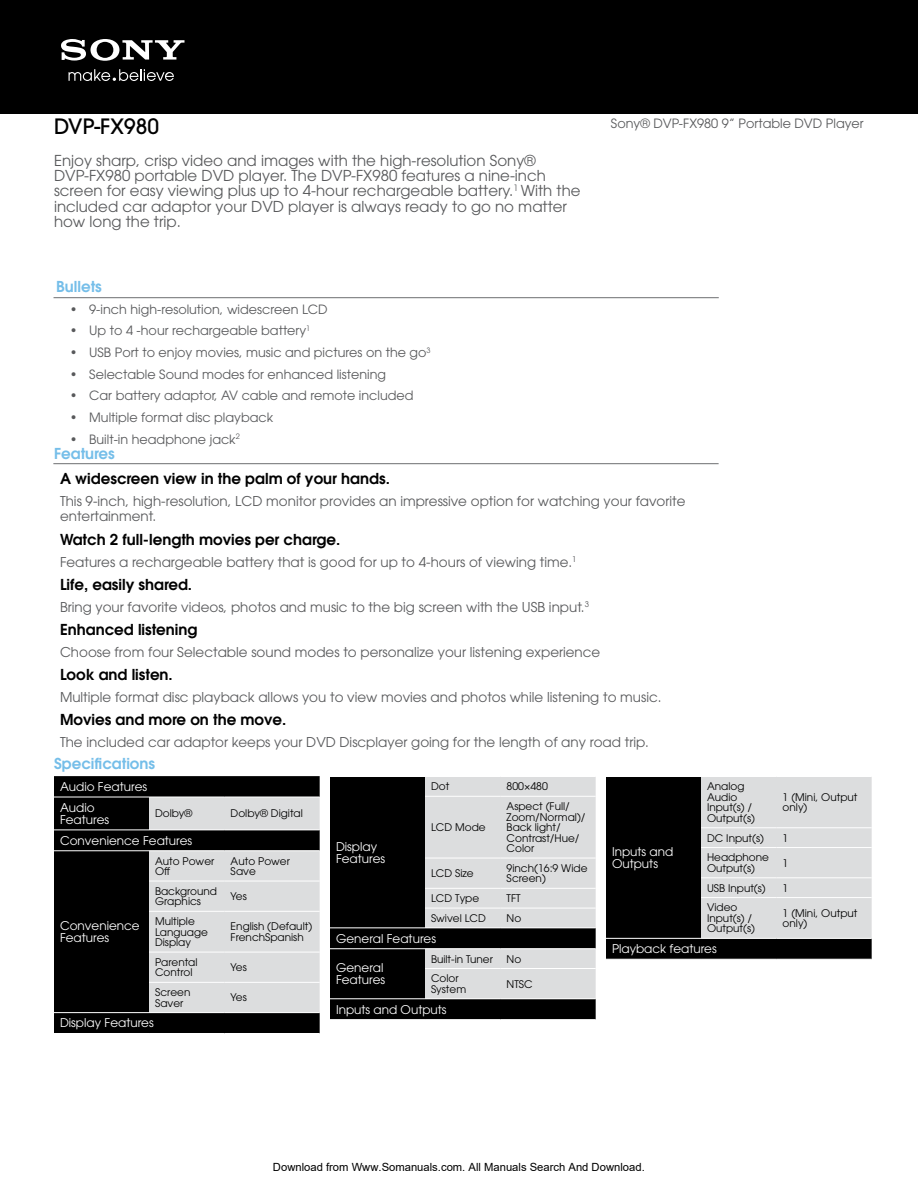
<style>
.page{position:relative;width:918px;height:1188px;background:#fff}
.page>*{position:absolute;margin:0;border:0;box-sizing:border-box;transform-origin:0 0}
.t1{font:500 21px "ITC Avant Garde Std";color:#000}
.t2{font:15px/15.3px "ITC Avant Garde Std";color:#58595b}
.t3{font:600 15px "ITC Avant Garde Std";color:#000}
.t4{font:600 15px "ITC Avant Garde Std";color:#75bee9}
.t5{font:13.5px/15.3px "ITC Avant Garde Std";color:#58595b}
.t6{font:12.75px "ITC Avant Garde Std";color:#58595b}
.t7{font:12px/12px "ITC Avant Garde Std";color:#fff}
.t8{font:11.25px "Arial";color:#000}
.t9{font:10.5px/10.5px "ITC Avant Garde Std";color:#000}
</style>
<div class="page">
<div style="left:0;top:0;width:918px;height:113px;background:#000"></div>
<svg style="left:69px;top:69px;width:105px;height:12px"></svg>
<svg style="left:61px;top:39px;width:124px;height:22px"></svg>
<hr style="left:54px;top:297px;width:665px;height:1px;background:#6d6e71">
<div style="left:54px;top:776px;width:266px;height:257px;background:#000"></div>
<svg style="left:149px;top:798px;width:171px;height:214px;background:#c8c9ca"></svg>
<hr style="left:54px;top:797px;width:95px;height:1px;background:#fff">
<hr style="left:149px;top:797px;width:76px;height:1px;background:#fff">
<hr style="left:225px;top:797px;width:95px;height:1px;background:#fff">
<hr style="left:54px;top:830px;width:95px;height:1px;background:#fff">
<hr style="left:149px;top:830px;width:76px;height:1px;background:#fff">
<hr style="left:225px;top:830px;width:95px;height:1px;background:#fff">
<hr style="left:54px;top:850px;width:95px;height:1px;background:#fff">
<hr style="left:149px;top:850px;width:76px;height:1px;background:#fff">
<hr style="left:225px;top:850px;width:95px;height:1px;background:#fff">
<hr style="left:149px;top:881px;width:76px;height:1px;background:#fff">
<hr style="left:225px;top:881px;width:95px;height:1px;background:#fff">
<hr style="left:149px;top:911px;width:76px;height:1px;background:#fff">
<hr style="left:225px;top:911px;width:95px;height:1px;background:#fff">
<hr style="left:149px;top:952px;width:76px;height:1px;background:#fff">
<hr style="left:225px;top:952px;width:95px;height:1px;background:#fff">
<hr style="left:149px;top:982px;width:76px;height:1px;background:#fff">
<hr style="left:225px;top:982px;width:95px;height:1px;background:#fff">
<hr style="left:54px;top:1012px;width:95px;height:1px;background:#fff">
<hr style="left:149px;top:1012px;width:76px;height:1px;background:#fff">
<hr style="left:225px;top:1012px;width:95px;height:1px;background:#fff">
<div style="left:330px;top:777px;width:266px;height:242px;background:#000"></div>
<svg style="left:425px;top:777px;width:171px;height:221px;background:#c8c8c9"></svg>
<hr style="left:425px;top:796px;width:76px;height:1px;background:#fff">
<hr style="left:501px;top:796px;width:95px;height:1px;background:#fff">
<hr style="left:425px;top:858px;width:76px;height:1px;background:#fff">
<hr style="left:501px;top:858px;width:95px;height:1px;background:#fff">
<hr style="left:425px;top:888px;width:76px;height:1px;background:#fff">
<hr style="left:501px;top:888px;width:95px;height:1px;background:#fff">
<hr style="left:425px;top:908px;width:76px;height:1px;background:#fff">
<hr style="left:501px;top:908px;width:95px;height:1px;background:#fff">
<hr style="left:330px;top:927px;width:95px;height:1px;background:#fff">
<hr style="left:425px;top:927px;width:76px;height:1px;background:#fff">
<hr style="left:501px;top:927px;width:95px;height:1px;background:#fff">
<hr style="left:330px;top:948px;width:95px;height:1px;background:#fff">
<hr style="left:425px;top:948px;width:76px;height:1px;background:#fff">
<hr style="left:501px;top:948px;width:95px;height:1px;background:#fff">
<hr style="left:425px;top:968px;width:76px;height:1px;background:#fff">
<hr style="left:501px;top:968px;width:95px;height:1px;background:#fff">
<hr style="left:330px;top:998px;width:95px;height:1px;background:#fff">
<hr style="left:425px;top:998px;width:76px;height:1px;background:#fff">
<hr style="left:501px;top:998px;width:95px;height:1px;background:#fff">
<div style="left:606px;top:777px;width:266px;height:182px;background:#000"></div>
<div style="left:701px;top:777px;width:171px;height:161px;background:#dcddde"></div>
<hr style="left:701px;top:827px;width:76px;height:1px;background:#fff">
<hr style="left:777px;top:827px;width:95px;height:1px;background:#fff">
<hr style="left:701px;top:847px;width:76px;height:1px;background:#fff">
<hr style="left:777px;top:847px;width:95px;height:1px;background:#fff">
<hr style="left:701px;top:877px;width:76px;height:1px;background:#fff">
<hr style="left:777px;top:877px;width:95px;height:1px;background:#fff">
<hr style="left:701px;top:897px;width:76px;height:1px;background:#fff">
<hr style="left:777px;top:897px;width:95px;height:1px;background:#fff">
<hr style="left:606px;top:938px;width:95px;height:1px;background:#fff">
<hr style="left:701px;top:938px;width:76px;height:1px;background:#fff">
<hr style="left:777px;top:938px;width:95px;height:1px;background:#fff">
<hr style="left:53px;top:463px;width:666px;height:1px;background:#6d6e71">
<h1 class="t1" style="left:54px;top:113px;width:106px">DVP-FX980</h1>
<p class="t2" style="left:54px;top:153px;width:528px">Enjoy sharp, crisp video and images with the high-resolution Sony® DVP-FX980 portable DVD player. The DVP-FX980 features a nine-inch screen for easy viewing plus up to 4-hour rechargeable battery.<sup>1</sup> With the included car adaptor your DVD player is always ready to go no matter how long the trip.</p>
<p class="t6" style="left:611px;top:116px;width:254px">Sony® DVP-FX980 9” Portable DVD Player</p>
<p class="t4" style="left:56px;top:277px;width:47px">Bullets</p>
<p class="t6" style="left:70px;top:301px;width:260px">• 9-inch high-resolution, widescreen LCD</p>
<p class="t6" style="left:70px;top:323px;width:242px">• Up to 4 -hour rechargeable battery<sup>1</sup></p>
<p class="t6" style="left:70px;top:344px;width:362px">• USB Port to enjoy movies, music and pictures on the go<sup>3</sup></p>
<p class="t6" style="left:70px;top:366px;width:318px">• Selectable Sound modes for enhanced listening</p>
<p class="t6" style="left:70px;top:388px;width:345px">• Car battery adaptor, AV cable and remote included</p>
<p class="t6" style="left:70px;top:409px;width:205px">• Multiple format disc playback</p>
<p class="t6" style="left:70px;top:431px;width:172px">• Built-in headphone jack<sup>2</sup></p>
<p class="t4" style="left:54px;top:444px;width:62px">Features</p>
<p class="t3" style="left:60px;top:469px;width:331px">A widescreen view in the palm of your hands.</p>
<p class="t5" style="left:60px;top:493px;width:627px">This 9-inch, high-resolution, LCD monitor provides an impressive option for watching your favorite entertainment.</p>
<p class="t3" style="left:60px;top:529px;width:282px">Watch 2 full-length movies per charge.</p>
<p class="t5" style="left:60px;top:554px;width:518px">Features a rechargeable battery that is good for up to 4-hours of viewing time.<sup>1</sup></p>
<p class="t3" style="left:60px;top:574px;width:134px">Life, easily shared.</p>
<p class="t5" style="left:60px;top:599px;width:531px">Bring your favorite videos, photos and music to the big screen with the USB input.<sup>3</sup></p>
<p class="t3" style="left:60px;top:619px;width:139px">Enhanced listening</p>
<p class="t5" style="left:60px;top:644px;width:542px">Choose from four Selectable sound modes to personalize your listening experience</p>
<p class="t3" style="left:60px;top:665px;width:114px">Look and listen.</p>
<p class="t5" style="left:60px;top:689px;width:603px">Multiple format disc playback allows you to view movies and photos while listening to music.</p>
<p class="t3" style="left:60px;top:710px;width:228px">Movies and more on the move.</p>
<p class="t5" style="left:60px;top:734px;width:591px">The included car adaptor keeps your DVD Discplayer going for the length of any road trip.</p>
<p class="t4" style="left:54px;top:753px;width:103px">Specifications</p>
<p class="t7" style="left:60px;top:776px;width:89px;line-height:20.9px">Audio Features<br>Audio</p>
<p class="t7" style="left:60px;top:813px;width:51px">Features</p>
<p class="t9" style="left:155px;top:808px;width:39px">Dolby®</p>
<p class="t9" style="left:231px;top:808px;width:74px">Dolby® Digital</p>
<p class="t7" style="left:60px;top:834px;width:134px">Convenience Features</p>
<p class="t7" style="left:60px;top:920px;width:81px">Convenience<br>Features</p>
<p class="t9" style="left:155px;top:855px;width:61px">Auto Power<br>Off</p>
<p class="t9" style="left:231px;top:855px;width:61px">Auto Power<br>Save</p>
<p class="t9" style="left:155px;top:886px;width:64px">Background<br>Graphics</p>
<p class="t9" style="left:231px;top:891px;width:18px">Yes</p>
<p class="t9" style="left:155px;top:916px;width:54px">Multiple<br>Language<br>Display</p>
<p class="t9" style="left:231px;top:921px;width:83px">English (Default)<br>FrenchSpanish</p>
<p class="t9" style="left:155px;top:957px;width:44px">Parental<br>Control</p>
<p class="t9" style="left:231px;top:962px;width:18px">Yes</p>
<p class="t9" style="left:155px;top:987px;width:37px">Screen<br>Saver</p>
<p class="t9" style="left:231px;top:992px;width:18px">Yes</p>
<p class="t7" style="left:60px;top:1017px;width:95px">Display Features</p>
<p class="t9" style="left:431px;top:781px;width:20px">Dot</p>
<p class="t9" style="left:507px;top:781px;width:43px">800×480</p>
<p class="t9" style="left:431px;top:822px;width:56px">LCD Mode</p>
<p class="t9" style="left:507px;top:801px;width:80px">Aspect (Full/<br>Zoom/Normal)/<br>Back light/<br>Contrast/Hue/<br>Color</p>
<p class="t7" style="left:336px;top:840px;width:51px">Display<br>Features</p>
<p class="t9" style="left:431px;top:868px;width:44px">LCD Size</p>
<p class="t9" style="left:507px;top:863px;width:82px">9inch(16:9 Wide<br>Screen)</p>
<p class="t9" style="left:431px;top:893px;width:50px">LCD Type</p>
<p class="t9" style="left:507px;top:893px;width:16px">TFT</p>
<p class="t9" style="left:431px;top:913px;width:56px">Swivel LCD</p>
<p class="t9" style="left:507px;top:913px;width:16px">No</p>
<p class="t7" style="left:336px;top:932px;width:101px">General Features</p>
<p class="t7" style="left:336px;top:962px;width:51px">General<br>Features</p>
<p class="t9" style="left:431px;top:953px;width:63px">Built-in Tuner</p>
<p class="t9" style="left:507px;top:953px;width:16px">No</p>
<p class="t9" style="left:431px;top:973px;width:37px">Color<br>System</p>
<p class="t9" style="left:507px;top:978px;width:28px">NTSC</p>
<p class="t7" style="left:336px;top:1003px;width:112px">Inputs and Outputs</p>
<p class="t9" style="left:707px;top:781px;width:49px">Analog<br>Audio<br>Input(s) /<br>Output(s)</p>
<p class="t9" style="left:783px;top:792px;width:76px">1 (Mini, Output only)</p>
<p class="t9" style="left:707px;top:832px;width:58px">DC Input(s)</p>
<p class="t9" style="left:783px;top:832px;width:7px">1</p>
<p class="t9" style="left:707px;top:852px;width:64px">Headphone<br>Output(s)</p>
<p class="t9" style="left:783px;top:857px;width:7px">1</p>
<p class="t9" style="left:707px;top:882px;width:60px">USB Input(s)</p>
<p class="t9" style="left:783px;top:882px;width:7px">1</p>
<p class="t9" style="left:707px;top:902px;width:49px">Video<br>Input(s) /<br>Output(s)</p>
<p class="t9" style="left:783px;top:907px;width:76px">1 (Mini, Output only)</p>
<p class="t7" style="left:612px;top:943px;width:106px">Playback features</p>
<p class="t7" style="left:612px;top:845px;width:63px">Inputs and<br>Outputs</p>
<p class="t8" style="left:273px;top:1160px;width:373px">Download from Www.Somanuals.com. All Manuals Search And Download.</p>
</div>
